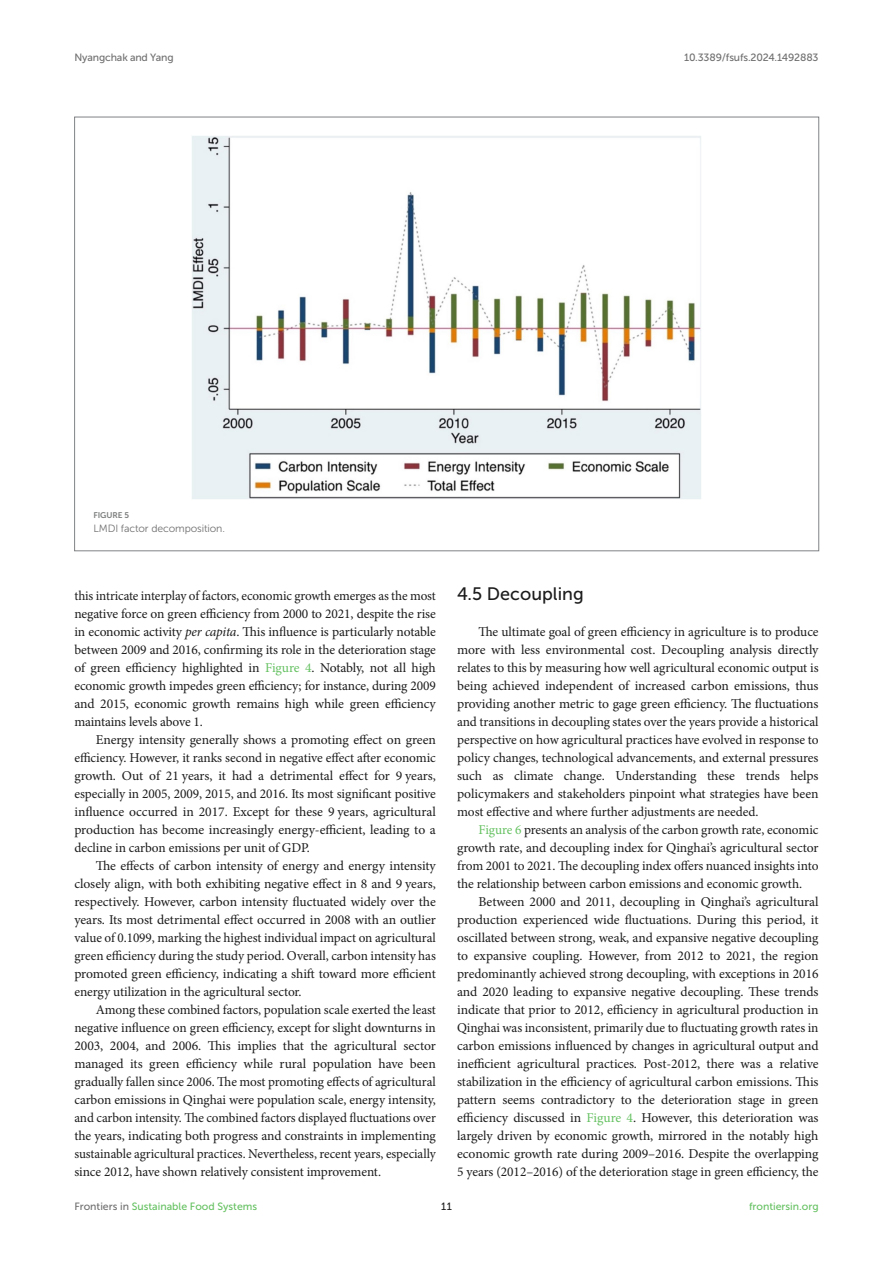
<style>
.page{position:relative;width:893px;height:1263px;background:#fff}
.page>*{position:absolute;margin:0;border:0;box-sizing:border-box;transform-origin:0 0}
.HEAD_2{font:18px "Museo Sans 500";color:#1b1c1b}
.TEXT{font:13.5px/18px "Minion Pro";letter-spacing:-.005em;color:#1b1c1b;text-align:justify}
.t1{font:10.5px "Museo Sans 500";color:#65c161}
.t2{font:10.5px "Museo Sans 500";letter-spacing:-.015em;color:#706f70}
.FIG_LEG{font:10.5px "Museo Sans 300";letter-spacing:-.01em;color:#706f70}
.t3{font:10.5px "Museo Sans 500";color:#1b1c1b}
.FIG_HD{font:8.25px "Museo Sans 700";letter-spacing:-.01em;color:#7e7f7f}
.s1{font-style:italic}
.s2{color:#65c161}
.s3{color:#706f70}
</style>
<div class="page">
<img style="left:192px;top:136px;width:509px;height:363px">
<p class="t2" style="left:74px;top:51px;width:101px">Nyangchak and Yang</p>
<p class="t2" style="left:684px;top:51px;width:136px">10.3389/fsufs.2024.1492883</p>
<p class="FIG_HD" style="left:94px;top:511px;width:37px">FIGURE 5</p>
<p class="FIG_LEG" style="left:94px;top:523px;width:133px">LMDI factor decomposition.</p>
<p class="TEXT" style="left:74px;top:587px;width:363px">this intricate interplay of factors, economic growth emerges as the most negative force on green efficiency from 2000 to 2021, despite the rise in economic activity <span class="s1">per capita</span>. This influence is particularly notable between 2009 and 2016, confirming its role in the deterioration stage of green efficiency highlighted in <span class="s2">Figure 4</span>. Notably, not all high economic growth impedes green efficiency; for instance, during 2009 and 2015, economic growth remains high while green efficiency maintains levels above 1.</p>
<p class="TEXT" style="left:74px;top:731px;width:363px;text-indent:21px">Energy intensity generally shows a promoting effect on green efficiency. However, it ranks second in negative effect after economic growth. Out of 21 years, it had a detrimental effect for 9 years, especially in 2005, 2009, 2015, and 2016. Its most significant positive influence occurred in 2017. Except for these 9 years, agricultural production has become increasingly energy-efficient, leading to a decline in carbon emissions per unit of GDP.</p>
<p class="TEXT" style="left:74px;top:857px;width:363px;text-indent:21px">The effects of carbon intensity of energy and energy intensity closely align, with both exhibiting negative effect in 8 and 9 years, respectively. However, carbon intensity fluctuated widely over the years. Its most detrimental effect occurred in 2008 with an outlier value of 0.1099, marking the highest individual impact on agricultural green efficiency during the study period. Overall, carbon intensity has promoted green efficiency, indicating a shift toward more efficient energy utilization in the agricultural sector.</p>
<p class="TEXT" style="left:74px;top:1001px;width:363px;text-indent:21px">Among these combined factors, population scale exerted the least negative influence on green efficiency, except for slight downturns in 2003, 2004, and 2006. This implies that the agricultural sector managed its green efficiency while rural population have been gradually fallen since 2006. The most promoting effects of agricultural carbon emissions in Qinghai were population scale, energy intensity, and carbon intensity. The combined factors displayed fluctuations over the years, indicating both progress and constraints in implementing sustainable agricultural practices. Nevertheless, recent years, especially since 2012, have shown relatively consistent improvement.</p>
<p class="HEAD_2" style="left:457px;top:584px;width:128px">4.5 Decoupling</p>
<p class="TEXT" style="left:457px;top:623px;width:363px;text-indent:21px">The ultimate goal of green efficiency in agriculture is to produce more with less environmental cost. Decoupling analysis directly relates to this by measuring how well agricultural economic output is being achieved independent of increased carbon emissions, thus providing another metric to gage green efficiency. The fluctuations and transitions in decoupling states over the years provide a historical perspective on how agricultural practices have evolved in response to policy changes, technological advancements, and external pressures such as climate change. Understanding these trends helps policymakers and stakeholders pinpoint what strategies have been most effective and where further adjustments are needed.</p>
<p class="TEXT" style="left:457px;top:821px;width:363px;text-indent:21px"><span class="s2">Figure 6</span> presents an analysis of the carbon growth rate, economic growth rate, and decoupling index for Qinghai’s agricultural sector from 2001 to 2021. The decoupling index offers nuanced insights into the relationship between carbon emissions and economic growth.</p>
<p class="TEXT" style="left:457px;top:893px;width:363px;text-indent:21px">Between 2000 and 2011, decoupling in Qinghai’s agricultural production experienced wide fluctuations. During this period, it oscillated between strong, weak, and expansive negative decoupling to expansive coupling. However, from 2012 to 2021, the region predominantly achieved strong decoupling, with exceptions in 2016 and 2020 leading to expansive negative decoupling. These trends indicate that prior to 2012, efficiency in agricultural production in Qinghai was inconsistent, primarily due to fluctuating growth rates in carbon emissions influenced by changes in agricultural output and inefficient agricultural practices. Post-2012, there was a relative stabilization in the efficiency of agricultural carbon emissions. This pattern seems contradictory to the deterioration stage in green efficiency discussed in <span class="s2">Figure 4</span>. However, this deterioration was largely driven by economic growth, mirrored in the notably high economic growth rate during 2009–2016. Despite the overlapping 5 years (2012–2016) of the deterioration stage in green efficiency, the</p>
<p class="t1" style="left:74px;top:1200px;width:184px"><span class="s3">Frontiers in</span> Sustainable Food Systems</p>
<p class="t3" style="left:441px;top:1200px;width:12px">11</p>
<p class="t1" style="left:749px;top:1200px;width:71px">frontiersin.org</p>
</div>
